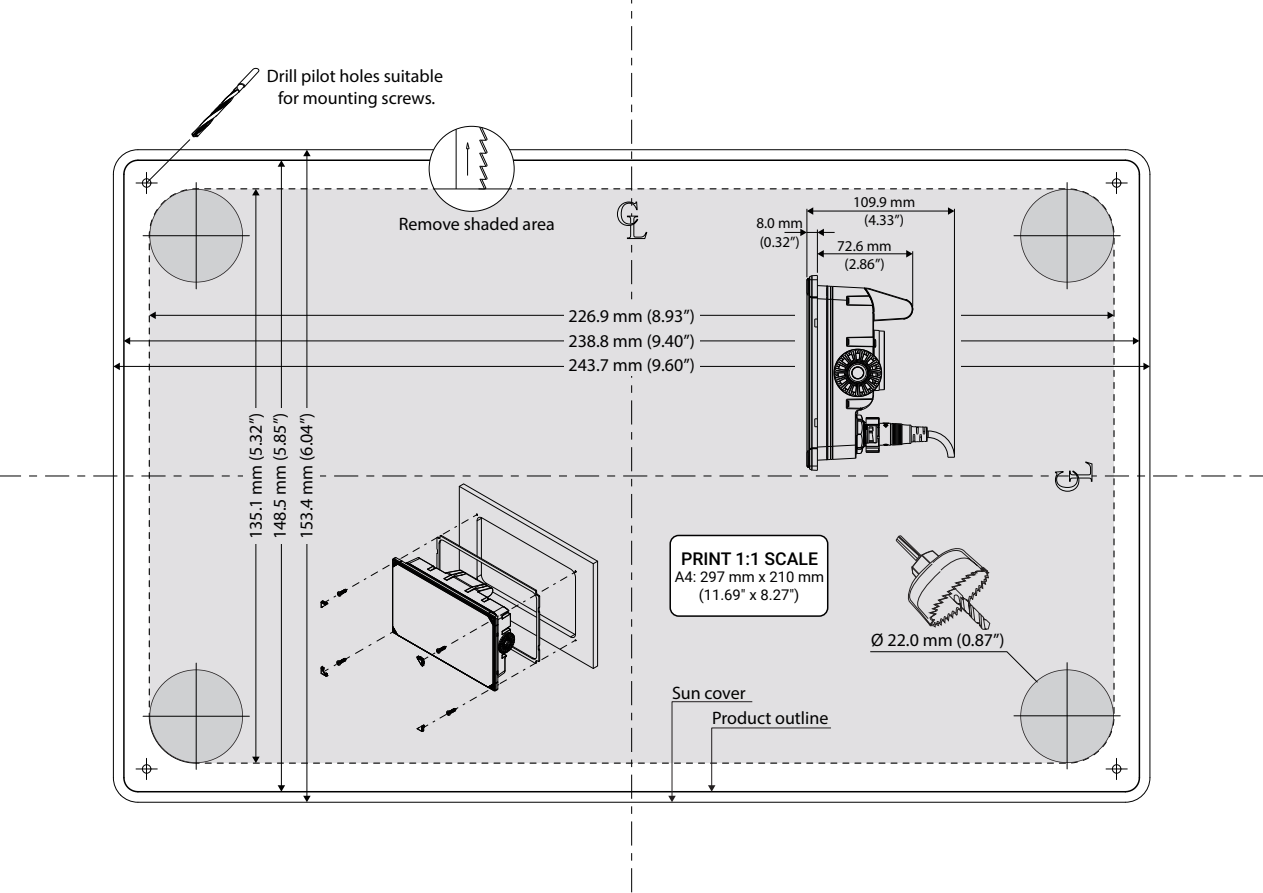
<style>
.page{position:relative;width:1263px;height:893px;background:#fff}
.page>*{position:absolute;margin:0;border:0;box-sizing:border-box;transform-origin:0 0}
.t1{font:33.9px "Times New Roman";color:#e6e7e8}
.t2{font:18px/21.6px "Myriad Pro";color:#000;text-align:center}
.t3{font:18px/24.8px "Myriad Pro";color:#010101}
.t4{font:500 17.7px "Roboto";color:#010101}
.t5{font:15px/18px "Myriad Pro";color:#010101;text-align:center}
.t6{font:14.7px/17.7px "Roboto";color:#010101;text-align:center}
</style>
<div class="page">
<div style="left:148px;top:189px;width:967px;height:575px;background:#e1e0e2"></div>
<hr style="left:113px;top:174px;width:1px;height:604px;background:#000">
<hr style="left:138px;top:802px;width:987px;height:1px;background:#000">
<hr style="left:138px;top:149px;width:987px;height:1px;background:#000">
<hr style="left:1149px;top:174px;width:1px;height:604px;background:#000">
<hr style="left:123px;top:174px;width:2px;height:604px;background:#000">
<hr style="left:138px;top:791px;width:987px;height:1px;background:#000">
<hr style="left:138px;top:159px;width:987px;height:2px;background:#000">
<hr style="left:1139px;top:174px;width:1px;height:604px;background:#000">
<hr style="left:196px;top:663px;width:1px;height:106px;background:#000">
<hr style="left:143px;top:716px;width:106px;height:1px;background:#000">
<hr style="left:196px;top:183px;width:1px;height:106px;background:#000">
<svg style="left:671px;top:476px;width:24px;height:1px"></svg>
<svg style="left:1249px;top:476px;width:14px;height:1px"></svg>
<svg style="left:1201px;top:476px;width:24px;height:1px"></svg>
<svg style="left:1153px;top:476px;width:24px;height:1px"></svg>
<svg style="left:1105px;top:476px;width:24px;height:1px"></svg>
<svg style="left:1008px;top:476px;width:25px;height:1px"></svg>
<svg style="left:768px;top:476px;width:24px;height:1px"></svg>
<svg style="left:719px;top:476px;width:25px;height:1px"></svg>
<svg style="left:575px;top:476px;width:24px;height:1px"></svg>
<svg style="left:527px;top:476px;width:24px;height:1px"></svg>
<svg style="left:479px;top:476px;width:24px;height:1px"></svg>
<svg style="left:430px;top:476px;width:25px;height:1px"></svg>
<svg style="left:382px;top:476px;width:24px;height:1px"></svg>
<svg style="left:334px;top:476px;width:24px;height:1px"></svg>
<svg style="left:190px;top:476px;width:24px;height:1px"></svg>
<svg style="left:141px;top:476px;width:25px;height:1px"></svg>
<svg style="left:93px;top:476px;width:24px;height:1px"></svg>
<svg style="left:45px;top:476px;width:24px;height:1px"></svg>
<svg style="left:0;top:476px;width:21px;height:1px"></svg>
<svg style="left:1020px;top:149px;width:131px;height:133px"></svg>
<svg style="left:113px;top:669px;width:130px;height:134px"></svg>
<svg style="left:607px;top:11px;width:41px;height:882px"></svg>
<svg style="left:1041px;top:461px;width:56px;height:31px;background:#c1c0c2"></svg>
<svg style="left:668px;top:701px;width:164px;height:101px"></svg>
<svg style="left:895px;top:535px;width:95px;height:97px;background:#c5c3c5"></svg>
<svg style="left:870px;top:651px;width:281px;height:152px"></svg>
<hr style="left:119px;top:366px;width:1025px;height:1px;background:#010101">
<svg style="left:113px;top:363px;width:7px;height:7px"></svg>
<svg style="left:1143px;top:363px;width:7px;height:7px"></svg>
<hr style="left:129px;top:340px;width:1005px;height:1px;background:#010101">
<svg style="left:124px;top:337px;width:6px;height:8px"></svg>
<svg style="left:1133px;top:337px;width:6px;height:8px"></svg>
<hr style="left:155px;top:315px;width:953px;height:1px;background:#010101">
<svg style="left:149px;top:312px;width:7px;height:7px"></svg>
<svg style="left:1107px;top:312px;width:7px;height:7px"></svg>
<hr style="left:306px;top:155px;width:1px;height:642px;background:#010101">
<svg style="left:303px;top:796px;width:8px;height:6px"></svg>
<svg style="left:303px;top:150px;width:8px;height:6px"></svg>
<hr style="left:281px;top:166px;width:1px;height:620px;background:#010101">
<svg style="left:278px;top:785px;width:7px;height:6px"></svg>
<svg style="left:278px;top:161px;width:7px;height:6px"></svg>
<hr style="left:255px;top:194px;width:1px;height:564px;background:#010101">
<svg style="left:252px;top:757px;width:8px;height:6px"></svg>
<div style="left:429px;top:126px;width:85px;height:85px;background:#fff;border-radius:50%"></div>
<hr style="left:434px;top:189px;width:75px;height:1px;background:#000">
<hr style="left:456px;top:129px;width:1px;height:60px;background:#000">
<svg style="left:466px;top:142px;width:4px;height:34px"></svg>
<svg style="left:478px;top:126px;width:10px;height:64px"></svg>
<hr style="left:1067px;top:183px;width:1px;height:106px;background:#000">
<hr style="left:1014px;top:235px;width:106px;height:1px;background:#000">
<hr style="left:1067px;top:663px;width:1px;height:106px;background:#000">
<hr style="left:1014px;top:715px;width:106px;height:1px;background:#000">
<div style="left:243px;top:408px;width:76px;height:136px;background:#e1e0e2"></div>
<div style="left:564px;top:305px;width:136px;height:71px;background:#e1e0e2"></div>
<svg style="left:113px;top:68px;width:147px;height:214px"></svg>
<div style="left:796px;top:312px;width:165px;height:70px;background:#e1e0e2"></div>
<hr style="left:806px;top:209px;width:1px;height:68px;background:#000">
<hr style="left:817px;top:230px;width:1px;height:43px;background:#000">
<hr style="left:912px;top:251px;width:1px;height:55px;background:#000">
<hr style="left:954px;top:209px;width:1px;height:246px;background:#000">
<svg style="left:800px;top:275px;width:184px;height:219px"></svg>
<svg style="left:784px;top:229px;width:51px;height:7px"></svg>
<hr style="left:823px;top:253px;width:84px;height:1px;background:#000">
<svg style="left:906px;top:250px;width:7px;height:8px"></svg>
<svg style="left:817px;top:250px;width:7px;height:8px"></svg>
<hr style="left:812px;top:211px;width:137px;height:1px;background:#000">
<svg style="left:948px;top:207px;width:6px;height:8px"></svg>
<svg style="left:807px;top:207px;width:6px;height:8px"></svg>
<svg style="left:320px;top:483px;width:279px;height:251px;background:#d1d0d2"></svg>
<div style="left:670px;top:535px;width:158px;height:81px;background:#fff;border-radius:9px"></div>
<div style="left:669px;top:535px;width:159px;height:82px;border:2px solid #010101;border-radius:9px"></div>
<p class="t2" style="left:267px;top:65px;width:178px">Drill pilot holes suitable for mounting screws.</p>
<p class="t3" style="left:244px;top:539px;width:128px;line-height:24px;rotate:-90deg">135.1 mm (5.32”)<br>148.5 mm (5.85”)</p>
<p class="t3" style="left:294px;top:539px;width:128px;rotate:-90deg">153.4 mm (6.04”)</p>
<p class="t2" style="left:399px;top:213px;width:157px">Remove shaded area</p>
<h1 class="t1" style="left:616px;top:196px;width:33px">LC</h1>
<p class="t3" style="left:568px;top:303px;width:128px;text-align:justify">226.9 mm (8.93”)<br>238.8 mm (9.40”)<br>243.7 mm (9.60”)</p>
<p class="t5" style="left:756px;top:214px;width:48px;text-align:left">8.0 mm (0.32”)</p>
<p class="t5" style="left:853px;top:192px;width:64px">109.9 mm (4.33”)</p>
<p class="t5" style="left:837px;top:237px;width:56px">72.6 mm (2.86”)</p>
<p class="t4" style="left:681px;top:546px;width:139px">PRINT 1:1 SCALE</p>
<p class="t6" style="left:675px;top:568px;width:151px">A4: 297 mm x 210 mm (11.69" x 8.27")</p>
<p class="t2" style="left:672px;top:681px;width:75px">Sun cover</p>
<p class="t2" style="left:712px;top:707px;width:118px">Product outline</p>
<p class="t2" style="left:871px;top:628px;width:135px">Ø 22.0 mm (0.87”)</p>
<h1 class="t1" style="left:1050px;top:492px;width:33px;rotate:-90deg">CL</h1>
</div>
